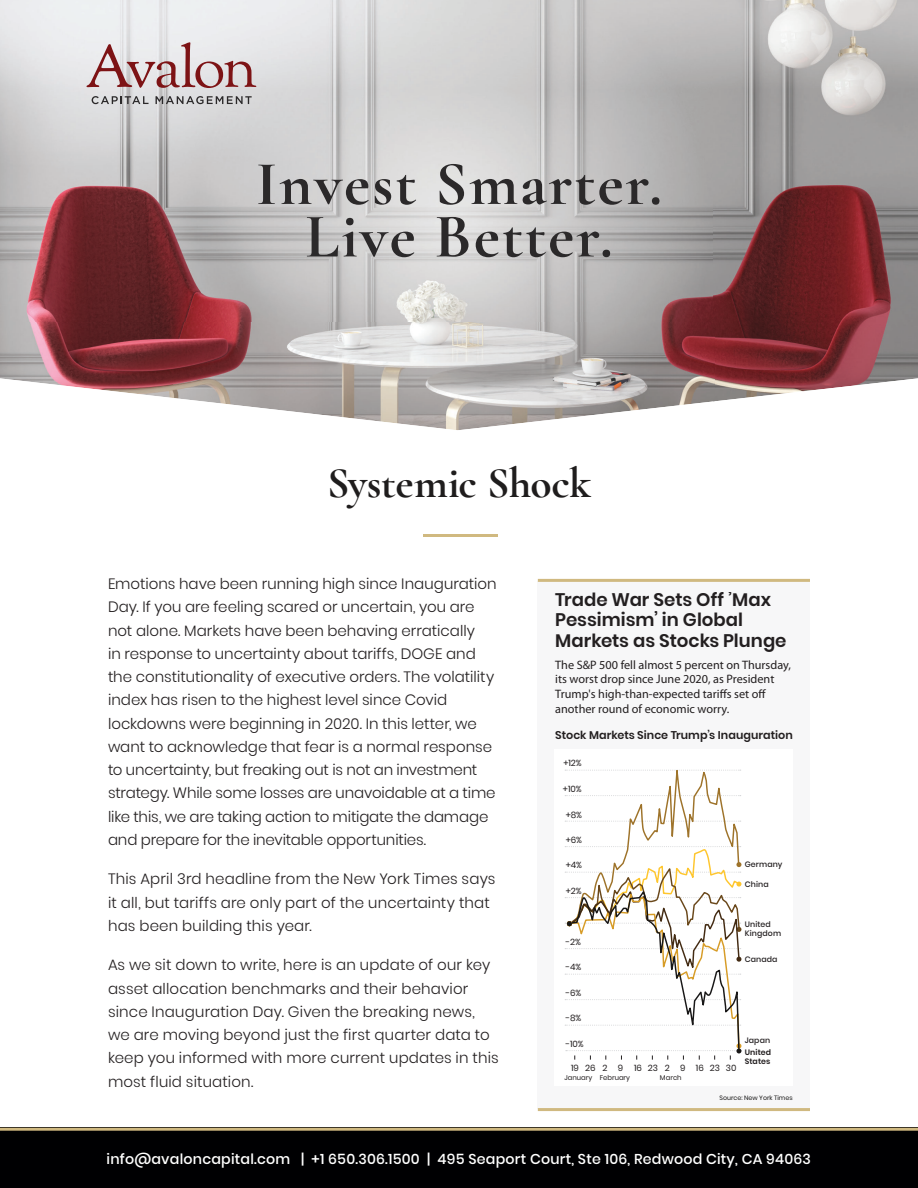
<style>
.page{position:relative;width:918px;height:1188px;background:#fff}
.page>*{position:absolute;margin:0;border:0;box-sizing:border-box;transform-origin:0 0}
.t1{font:700 63px/52.5px "Cormorant Garamond";letter-spacing:.03em;color:#2b292a;text-align:center}
.t2{font:700 43.5px "Cormorant Garamond";letter-spacing:-.01em;color:#1f1d1d}
.t3{font:600 18.15px/20.5px "Poppins";color:#231f20}
.t4{font:300 15px/23.2px "Poppins";color:#231f20}
.t5{font:500 14.25px "Poppins";letter-spacing:.015em;color:#fff}
.t6{font:12.3px/14.7px "Myriad Pro";color:#231f20}
.t7{font:600 11.25px "Poppins";color:#231f20}
.t8{font:8.85px "Poppins";color:#231f20}
.t9{font:500 7.8px/8.9px "Poppins";letter-spacing:.015em;color:#231f20}
.t10{font:600 7.8px/8.9px "Poppins";letter-spacing:.015em;color:#231f20}
.t11{font:6.9px "Poppins";color:#231f20}
.t12{font:6.3px "Poppins";color:#181717}
</style>
<div class="page">
<img style="left:0;top:0;width:918px;height:430px">
<div style="left:0;top:1128px;width:918px;height:60px;background:#000002"></div>
<hr style="left:423px;top:534px;width:75px;height:3px;background:#d0b980">
<div style="left:538px;top:581px;width:272px;height:527px;background:#f7f7f8"></div>
<hr style="left:538px;top:579px;width:272px;height:3px;background:#d0b980">
<div style="left:555px;top:749px;width:238px;height:336px;background:#fff"></div>
<svg style="left:565px;top:769px;width:176px;height:291px"></svg>
<hr style="left:538px;top:1108px;width:272px;height:3px;background:#d0b980">
<hr style="left:0;top:1128px;width:918px;height:3px;background:#d0b980">
<svg style="left:87px;top:42px;width:169px;height:46px;background:#cfb9bb"></svg>
<svg style="left:92px;top:96px;width:57px;height:8px"></svg>
<svg style="left:156px;top:96px;width:96px;height:8px"></svg>
<h1 class="t1" style="left:256px;top:158px;width:408px">Invest Smarter.<br>Live Better.</h1>
<h2 class="t2" style="left:327px;top:457px;width:265px">Systemic Shock</h2>
<p class="t4" style="left:108px;top:572px;width:390px">Emotions have been running high since Inauguration Day. If you are feeling scared or uncertain, you are not alone. Markets have been behaving erratically<br>in response to uncertainty about tariffs, DOGE and the constitutionality of executive orders. The volatility index has risen to the highest level since Covid lockdowns were beginning in 2020. In this letter, we want to acknowledge that fear is a normal response to uncertainty, but freaking out is not an investment strategy. While some losses are unavoidable at a time like this, we are taking action to mitigate the damage and prepare for the inevitable opportunities.</p>
<p class="t4" style="left:108px;top:868px;width:389px">This April 3rd headline from the New York Times says it all, but tariffs are only part of the uncertainty that has been building this year.</p>
<p class="t4" style="left:108px;top:954px;width:392px">As we sit down to write, here is an update of our key asset allocation benchmarks and their behavior since Inauguration Day. Given the breaking news, we are moving beyond just the first quarter data to keep you informed with more current updates in this most fluid situation.</p>
<p class="t3" style="left:555px;top:589px;width:233px">Trade War Sets Off ’Max<br>Pessimism’ in Global<br>Markets as Stocks Plunge</p>
<p class="t6" style="left:555px;top:658px;width:237px">The S&amp;P 500 fell almost 5 percent on Thursday, its worst drop since June 2020, as President Trump's high-than-expected tariffs set off another round of economic worry.</p>
<p class="t7" style="left:555px;top:727px;width:239px">Stock Markets Since Trump’s Inauguration</p>
<p class="t8" style="left:563px;top:757px;width:20px">+12%</p>
<p class="t8" style="left:563px;top:783px;width:20px">+10%</p>
<p class="t8" style="left:566px;top:808px;width:18px">+8%</p>
<p class="t8" style="left:566px;top:834px;width:18px">+6%</p>
<p class="t8" style="left:566px;top:858px;width:18px">+4%</p>
<p class="t8" style="left:566px;top:885px;width:17px">+2%</p>
<p class="t8" style="left:566px;top:936px;width:17px">-2%</p>
<p class="t8" style="left:566px;top:961px;width:17px">-4%</p>
<p class="t8" style="left:566px;top:987px;width:17px">-6%</p>
<p class="t8" style="left:566px;top:1012px;width:17px">-8%</p>
<p class="t8" style="left:566px;top:1038px;width:20px">-10%</p>
<p class="t8" style="left:571px;top:1061px;width:54px">19262 9</p>
<p class="t8" style="left:665px;top:1061px;width:22px">2 9</p>
<p class="t8" style="left:634px;top:1061px;width:25px">16 23</p>
<p class="t8" style="left:696px;top:1061px;width:42px">16 23 30</p>
<p class="t11" style="left:564px;top:1073px;width:67px">January February</p>
<p class="t11" style="left:660px;top:1073px;width:23px">March</p>
<p class="t9" style="left:745px;top:860px;width:39px">Germany</p>
<p class="t9" style="left:745px;top:880px;width:25px">China</p>
<p class="t9" style="left:745px;top:920px;width:38px">United<br>Kingdom</p>
<p class="t9" style="left:745px;top:955px;width:34px">Canada</p>
<p class="t9" style="left:745px;top:1036px;width:27px">Japan</p>
<p class="t10" style="left:745px;top:1048px;width:28px">United<br>States</p>
<p class="t12" style="left:720px;top:1094px;width:75px">Source: New York Times</p>
<p class="t5" style="left:107px;top:1149px;width:706px">info@avaloncapital.com | +1 650.306.1500 | 495 Seaport Court, Ste 106, Redwood City, CA 94063</p>
</div>
